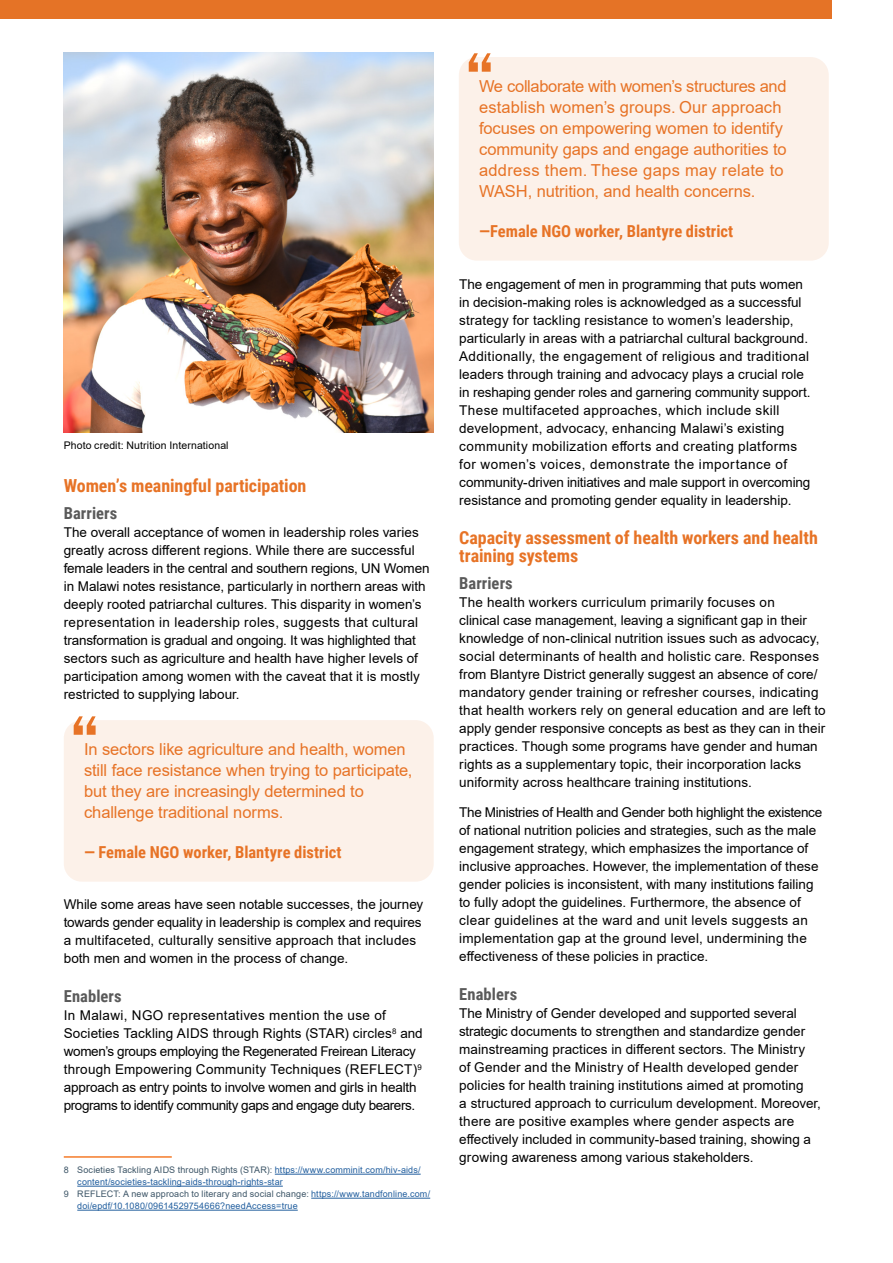
<style>
.page{position:relative;width:893px;height:1263px;background:#fff}
.page>*{position:absolute;margin:0;border:0;box-sizing:border-box;transform-origin:0 0}
.t1{font:600 67.5px "Franklin Gothic";color:#e77326}
.t2{font:700 18px/18px "Roboto Condensed";letter-spacing:-.005em;color:#e77326}
.t3{font:16.5px/21px "Arial";letter-spacing:-.005em;color:#e77326}
.t4{font:700 16.5px "Roboto Condensed";color:#e77326}
.t5{font:700 16.5px "Roboto Condensed";letter-spacing:.005em;color:#5a5a5a}
.t6{font:13.5px/18px "Arial";letter-spacing:.005em;color:#000101}
.t7{font:10.5px "Arial";letter-spacing:.01em;color:#000}
.t8{font:9px "Arial";letter-spacing:.015em;color:#3d5567}
.t9{font:9px "Arial";letter-spacing:.02em;color:#215e9e}
.s1{color:#215e9e}
</style>
<div class="page">
<hr style="left:64px;top:1156px;width:108px;height:2px;background:#f47b29">
<hr style="left:275px;top:1174px;width:146px;height:1px;background:#215e9e">
<hr style="left:77px;top:1186px;width:206px;height:1px;background:#215e9e">
<hr style="left:311px;top:1198px;width:119px;height:1px;background:#215e9e">
<hr style="left:77px;top:1210px;width:221px;height:1px;background:#215e9e">
<div style="left:64px;top:720px;width:370px;height:162px;background:#fcf1e9;border-radius:18px"></div>
<div style="left:459px;top:57px;width:370px;height:204px;background:#fcf1e9;border-radius:18px"></div>
<div style="left:0;top:0;width:832px;height:18px;background:#e57326"></div>
<img style="left:64px;top:52px;width:370px;height:380px">
<p class="t7" style="left:64px;top:441px;width:166px">Photo credit: Nutrition International</p>
<h2 class="t2" style="left:64px;top:478px;width:244px">Women’s meaningful participation</h2>
<p class="t5" style="left:64px;top:506px;width:55px">Barriers</p>
<p class="t6" style="left:64px;top:524px;width:367px">The overall acceptance of women in leadership roles varies greatly across different regions. While there are successful female leaders in the central and southern regions, UN Women in Malawi notes resistance, particularly in northern areas with deeply rooted patriarchal cultures. This disparity in women’s representation in leadership roles, suggests that cultural transformation is gradual and ongoing. It was highlighted that sectors such as agriculture and health have higher levels of participation among women with the caveat that it is mostly restricted to supplying labour.</p>
<h1 class="t1" style="left:70px;top:698px;width:31px">“</h1>
<p class="t3" style="left:84px;top:741px;width:330px">In sectors like agriculture and health, women still face resistance when trying to participate, but they are increasingly determined to challenge traditional norms.</p>
<p class="t4" style="left:84px;top:846px;width:259px">— Female NGO worker, Blantyre district</p>
<p class="t6" style="left:64px;top:895px;width:361px">While some areas have seen notable successes, the journey towards gender equality in leadership is complex and requires a multifaceted, culturally sensitive approach that includes both men and women in the process of change.</p>
<p class="t5" style="left:64px;top:989px;width:59px">Enablers</p>
<p class="t6" style="left:64px;top:1007px;width:360px">In Malawi, NGO representatives mention the use of Societies Tackling AIDS through Rights (STAR) circles<sup>8</sup> and women’s groups employing the Regenerated Freirean Literacy through Empowering Community Techniques (REFLECT)<sup>9 </sup>approach as entry points to involve women and girls in health programs to identify community gaps and engage duty bearers.</p>
<p class="t8" style="left:64px;top:1167px;width:358px">8 Societies Tackling AIDS through Rights (STAR): <span class="s1">https://www.comminit.com/hiv-aids/</span></p>
<p class="t9" style="left:77px;top:1176px;width:207px">content/societies-tackling-aids-through-rights-star</p>
<p class="t8" style="left:64px;top:1191px;width:368px">9 REFLECT: A new approach to literary and social change: <span class="s1">https://www.tandfonline.com/</span></p>
<p class="t9" style="left:77px;top:1200px;width:222px">doi/epdf/10.1080/09614529754666?needAccess=true</p>
<h1 class="t1" style="left:465px;top:36px;width:31px">“</h1>
<p class="t3" style="left:479px;top:78px;width:309px">We collaborate with women’s structures and establish women’s groups. Our approach focuses on empowering women to identify community gaps and engage authorities to address them. These gaps may relate to WASH, nutrition, and health concerns.</p>
<p class="t4" style="left:479px;top:225px;width:256px">—Female NGO worker, Blantyre district</p>
<p class="t6" style="left:459px;top:276px;width:353px">The engagement of men in programming that puts women in decision-making roles is acknowledged as a successful strategy for tackling resistance to women’s leadership, particularly in areas with a patriarchal cultural background.<br>Additionally, the engagement of religious and traditional leaders through training and advocacy plays a crucial role in reshaping gender roles and garnering community support.<br>These multifaceted approaches, which include skill development, advocacy, enhancing Malawi’s existing community mobilization efforts and creating platforms for women’s voices, demonstrate the importance of community-driven initiatives and male support in overcoming resistance and promoting gender equality in leadership.</p>
<h2 class="t2" style="left:459px;top:530px;width:360px">Capacity assessment of health workers and health training systems</h2>
<p class="t5" style="left:459px;top:576px;width:55px">Barriers</p>
<p class="t6" style="left:459px;top:594px;width:368px">The health workers curriculum primarily focuses on<br>clinical case management, leaving a significant gap in their knowledge of non-clinical nutrition issues such as advocacy, social determinants of health and holistic care. Responses from Blantyre District generally suggest an absence of core/ mandatory gender training or refresher courses, indicating that health workers rely on general education and are left to apply gender responsive concepts as best as they can in their practices. Though some programs have gender and human rights as a supplementary topic, their incorporation lacks uniformity across healthcare training institutions.</p>
<p class="t6" style="left:459px;top:804px;width:365px">The Ministries of Health and Gender both highlight the existence of national nutrition policies and strategies, such as the male engagement strategy, which emphasizes the importance of inclusive approaches. However, the implementation of these gender policies is inconsistent, with many institutions failing to fully adopt the guidelines. Furthermore, the absence of clear guidelines at the ward and unit levels suggests an implementation gap at the ground level, undermining the effectiveness of these policies in practice.</p>
<p class="t5" style="left:459px;top:987px;width:59px">Enablers</p>
<p class="t6" style="left:459px;top:1005px;width:363px">The Ministry of Gender developed and supported several strategic documents to strengthen and standardize gender mainstreaming practices in different sectors. The Ministry<br>of Gender and the Ministry of Health developed gender policies for health training institutions aimed at promoting<br>a structured approach to curriculum development. Moreover, there are positive examples where gender aspects are effectively included in community-based training, showing a growing awareness among various stakeholders.</p>
</div>
